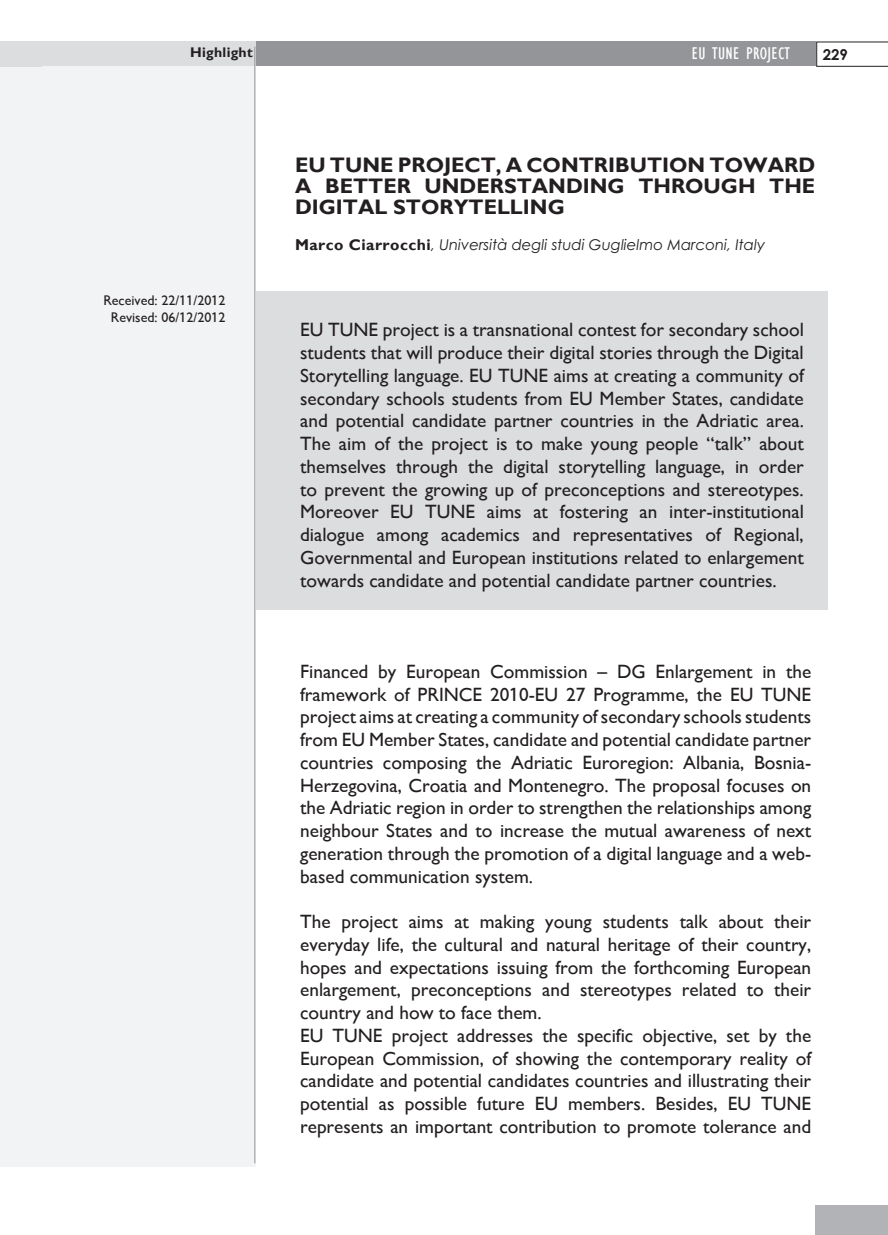
<style>
.page{position:relative;width:888px;height:1235px;background:#fff}
.page>*{position:absolute;margin:0;border:0;box-sizing:border-box;transform-origin:0 0}
.testo{font:700 21px/21px "forma";color:#231f20;text-align:justify}
.testo_reference{font:19.25px/22.8px "forma";color:#231f20;text-align:justify}
.testo-2{font:19.25px/22.8px "forma";color:#231f20;text-align:justify}
.t1{font:condensed 17.5px "forma";letter-spacing:.02em;color:#fff}
.t2{font:700 15.05px "Century Gothic";color:#231f20}
.testo-3{font:italic 14.88px "Forma Gotik i";color:#231f20}
.tab_dx{font:14px "forma";color:#231f20}
.t3{font:700 14px "forma";letter-spacing:.02em;color:#231f20}
.s1{font-family:"forma";font-weight:700;font-style:normal;font-size:15.75px}
</style>
<div class="page">
<div style="left:0;top:42px;width:255px;height:1124px;background:#f2f3f4"></div>
<div style="left:225px;top:42px;width:591px;height:24px;background:#939598"></div>
<div style="left:0;top:42px;width:255px;height:24px;background:#dcdddf"></div>
<hr style="left:254px;top:47px;width:1px;height:1116px;background:#939598">
<div style="left:815px;top:1205px;width:72px;height:29px;background:#b2b3b7"></div>
<svg style="left:816px;top:42px;width:71px;height:25px"></svg>
<div style="left:0;top:42px;width:42px;height:25px;background:#dcdddf"></div>
<div style="left:256px;top:291px;width:571px;height:318px;background:#dcdddf"></div>
<p class="t3" style="left:190px;top:44px;width:64px">Highlight</p>
<p class="t1" style="left:691px;top:43px;width:100px">EU TUNE PROJECT</p>
<p class="t2" style="left:822px;top:43px;width:27px">229</p>
<p class="tab_dx" style="left:103px;top:292px;width:123px">Received: 22/11/2012</p>
<p class="tab_dx" style="left:111px;top:309px;width:116px">Revised: 06/12/2012</p>
<p class="testo" style="left:295px;top:155px;width:521px">EU TUNE PROJECT, A CONTRIBUTION TOWARD A BETTER UNDERSTANDING THROUGH THE DIGITAL STORYTELLING</p>
<p class="testo-3" style="left:295px;top:235px;width:471px"><span class="s1">Marco Ciarrocchi</span>, Università degli studi Guglielmo Marconi, Italy</p>
<p class="testo-2" style="left:300px;top:318px;width:505px">EU TUNE project is a transnational contest for secondary school students that will produce their digital stories through the Digital Storytelling language. EU TUNE aims at creating a community of secondary schools students from EU Member States, candidate and potential candidate partner countries in the Adriatic area.<br>The aim of the project is to make young people “talk” about themselves through the digital storytelling language, in order to prevent the growing up of preconceptions and stereotypes.<br>Moreover EU TUNE aims at fostering an inter-institutional dialogue among academics and representatives of Regional, Governmental and European institutions related to enlargement towards candidate and potential candidate partner countries.</p>
<p class="testo_reference" style="left:300px;top:660px;width:512px">Financed by European Commission – DG Enlargement in the framework of PRINCE 2010-EU 27 Programme, the EU TUNE project aims at creating a community of secondary schools students from EU Member States, candidate and potential candidate partner countries composing the Adriatic Euroregion: Albania, Bosnia-Herzegovina, Croatia and Montenegro. The proposal focuses on the Adriatic region in order to strengthen the relationships among neighbour States and to increase the mutual awareness of next generation through the promotion of a digital language and a web&shy;based communication system.</p>
<p class="testo_reference" style="left:300px;top:910px;width:512px">The project aims at making young students talk about their everyday life, the cultural and natural heritage of their country, hopes and expectations issuing from the forthcoming European enlargement, preconceptions and stereotypes related to their country and how to face them.</p>
<p class="testo_reference" style="left:300px;top:1024px;width:512px">EU TUNE project addresses the specific objective, set by the European Commission, of showing the contemporary reality of candidate and potential candidates countries and illustrating their potential as possible future EU members. Besides, EU TUNE represents an important contribution to promote tolerance and</p>
</div>
